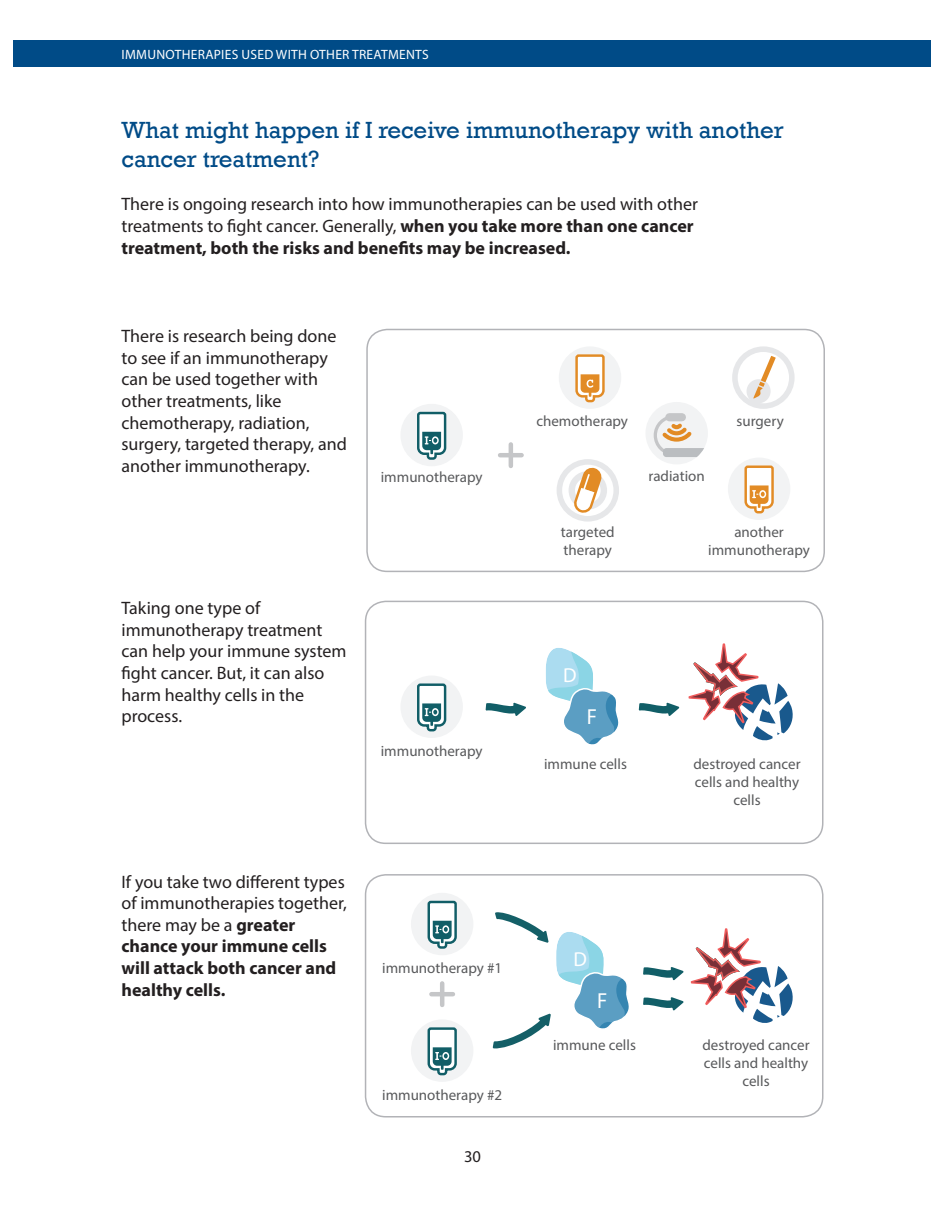
<style>
.page{position:relative;width:945px;height:1215px;background:#fff}
.page>*{position:absolute;margin:0;border:0;box-sizing:border-box;transform-origin:0 0}
.Body_text{font:24px/28.8px "Rockwell";color:#004b87}
.t1{font:21.75px "Myriad Pro";color:#fff;scale:.96 1}
.t2{font:20.25px "Myriad Pro";color:#fff}
.t3{font:18px/21.6px "Myriad Pro";color:#231f20}
.t4{font:700 18px/21.6px "Myriad Pro";color:#231f20}
.t5{font:16.5px "Myriad Pro";color:#231f20}
.diagram_label{font:15px/18px "Myriad Pro";color:#58595b;text-align:center}
.t6{font:13.5px "Myriad Pro";letter-spacing:.02em;color:#fff}
.s1{font-weight:700}
.s2{font-weight:400}
</style>
<div class="page">
<div style="left:14px;top:40px;width:918px;height:28px;background:#004b87"></div>
<div style="left:365px;top:601px;width:459px;height:243px;border:2px solid #b2b3b7;border-radius:20px"></div>
<div style="left:557px;top:459px;width:62px;height:63px;background:#e6e7e9;border-radius:50%"></div>
<div style="left:562px;top:465px;width:51px;height:51px;background:#fff;border-radius:50%"></div>
<div style="left:569px;top:471px;width:38px;height:39px;background:#e6e7e9;border-radius:50%"></div>
<svg style="left:574px;top:467px;width:27px;height:47px"></svg>
<div style="left:645px;top:402px;width:63px;height:62px;background:#f2f3f4;border-radius:50%"></div>
<div style="left:669px;top:413px;width:13px;height:8px;background:#c5c6c8"></div>
<svg style="left:653px;top:414px;width:51px;height:43px"></svg>
<div style="left:559px;top:346px;width:62px;height:63px;background:#f2f3f4;border-radius:50%"></div>
<svg style="left:575px;top:354px;width:30px;height:49px"></svg>
<div style="left:732px;top:346px;width:63px;height:63px;background:#e6e7e9;border-radius:50%"></div>
<div style="left:738px;top:352px;width:51px;height:51px;background:#fff;border-radius:50%"></div>
<div style="left:747px;top:379px;width:24px;height:24px;background:#e6e7e9;border-radius:50%"></div>
<svg style="left:753px;top:356px;width:23px;height:43px"></svg>
<div style="left:728px;top:458px;width:62px;height:62px;background:#f2f3f4;border-radius:50%"></div>
<svg style="left:744px;top:465px;width:30px;height:49px"></svg>
<div style="left:400px;top:404px;width:63px;height:62px;background:#f2f3f4;border-radius:50%"></div>
<svg style="left:417px;top:411px;width:30px;height:49px"></svg>
<div style="left:400px;top:676px;width:63px;height:62px;background:#f2f3f4;border-radius:50%"></div>
<svg style="left:417px;top:683px;width:30px;height:49px"></svg>
<div style="left:411px;top:893px;width:62px;height:62px;background:#f2f3f4;border-radius:50%"></div>
<svg style="left:427px;top:900px;width:30px;height:49px"></svg>
<div style="left:411px;top:1019px;width:62px;height:63px;background:#f2f3f4;border-radius:50%"></div>
<svg style="left:427px;top:1027px;width:30px;height:49px"></svg>
<div style="left:365px;top:874px;width:459px;height:244px;border:2px solid #b2b3b7;border-radius:20px"></div>
<hr style="left:500px;top:453px;width:22px;height:4px;background:#c5c6c8">
<hr style="left:509px;top:444px;width:4px;height:22px;background:#c5c6c8">
<div style="left:366px;top:329px;width:459px;height:243px;border:2px solid #b2b3b7;border-radius:20px"></div>
<svg style="left:546px;top:648px;width:73px;height:97px"></svg>
<svg style="left:493px;top:912px;width:136px;height:137px"></svg>
<svg style="left:486px;top:703px;width:40px;height:13px"></svg>
<svg style="left:639px;top:703px;width:40px;height:13px"></svg>
<svg style="left:688px;top:644px;width:105px;height:97px"></svg>
<svg style="left:643px;top:929px;width:150px;height:94px"></svg>
<hr style="left:431px;top:992px;width:22px;height:4px;background:#c5c6c8">
<hr style="left:440px;top:983px;width:4px;height:22px;background:#c5c6c8">
<p class="t6" style="left:122px;top:46px;width:309px">IMMUNOTHERAPIES USED WITH OTHER TREATMENTS</p>
<p class="Body_text" style="left:122px;top:116px;width:664px">What might happen if I receive immunotherapy with another cancer treatment?</p>
<p class="t3" style="left:122px;top:193px;width:578px">There is ongoing research into how immunotherapies can be used with other treatments to fight cancer. Generally, <span class="s1">when you take more than one cancer treatment, both the risks and benefits may be increased.</span></p>
<p class="t3" style="left:122px;top:325px;width:227px">There is research being done to see if an immunotherapy can be used together with other treatments, like chemotherapy, radiation, surgery, targeted therapy, and another immunotherapy.</p>
<p class="diagram_label" style="left:381px;top:468px;width:103px">immunotherapy</p>
<p class="diagram_label" style="left:536px;top:412px;width:93px">chemotherapy</p>
<p class="diagram_label" style="left:649px;top:467px;width:58px">radiation</p>
<p class="diagram_label" style="left:737px;top:412px;width:49px">surgery</p>
<p class="t3" style="left:122px;top:597px;width:227px">Taking one type of immunotherapy treatment can help your immune system fight cancer. But, it can also harm healthy cells in the process.</p>
<p class="diagram_label" style="left:381px;top:742px;width:103px">immunotherapy</p>
<p class="t4" style="left:122px;top:870px;width:227px"><span class="s2">If you take two different types of immunotherapies together, there may be a</span> greater chance your immune cells will attack both cancer and healthy cells.</p>
<p class="diagram_label" style="left:382px;top:959px;width:122px">immunotherapy #1</p>
<p class="diagram_label" style="left:382px;top:1085px;width:122px">immunotherapy #2</p>
<p class="t5" style="left:464px;top:1146px;width:18px">30</p>
<p class="diagram_label" style="left:561px;top:523px;width:55px;text-align:left">targeted therapy</p>
<p class="t2" style="left:563px;top:663px;width:15px">D</p>
<p class="t1" style="left:587px;top:704px;width:12px">F</p>
<p class="diagram_label" style="left:544px;top:755px;width:84px">immune cells</p>
<p class="t2" style="left:574px;top:947px;width:15px">D</p>
<p class="t1" style="left:597px;top:988px;width:12px">F</p>
<p class="diagram_label" style="left:553px;top:1036px;width:84px">immune cells</p>
<p class="diagram_label" style="left:708px;top:523px;width:103px">another immunotherapy</p>
<p class="diagram_label" style="left:693px;top:755px;width:109px">destroyed cancer cells and healthy cells</p>
<p class="diagram_label" style="left:702px;top:1036px;width:109px">destroyed cancer cells and healthy cells</p>
</div>
